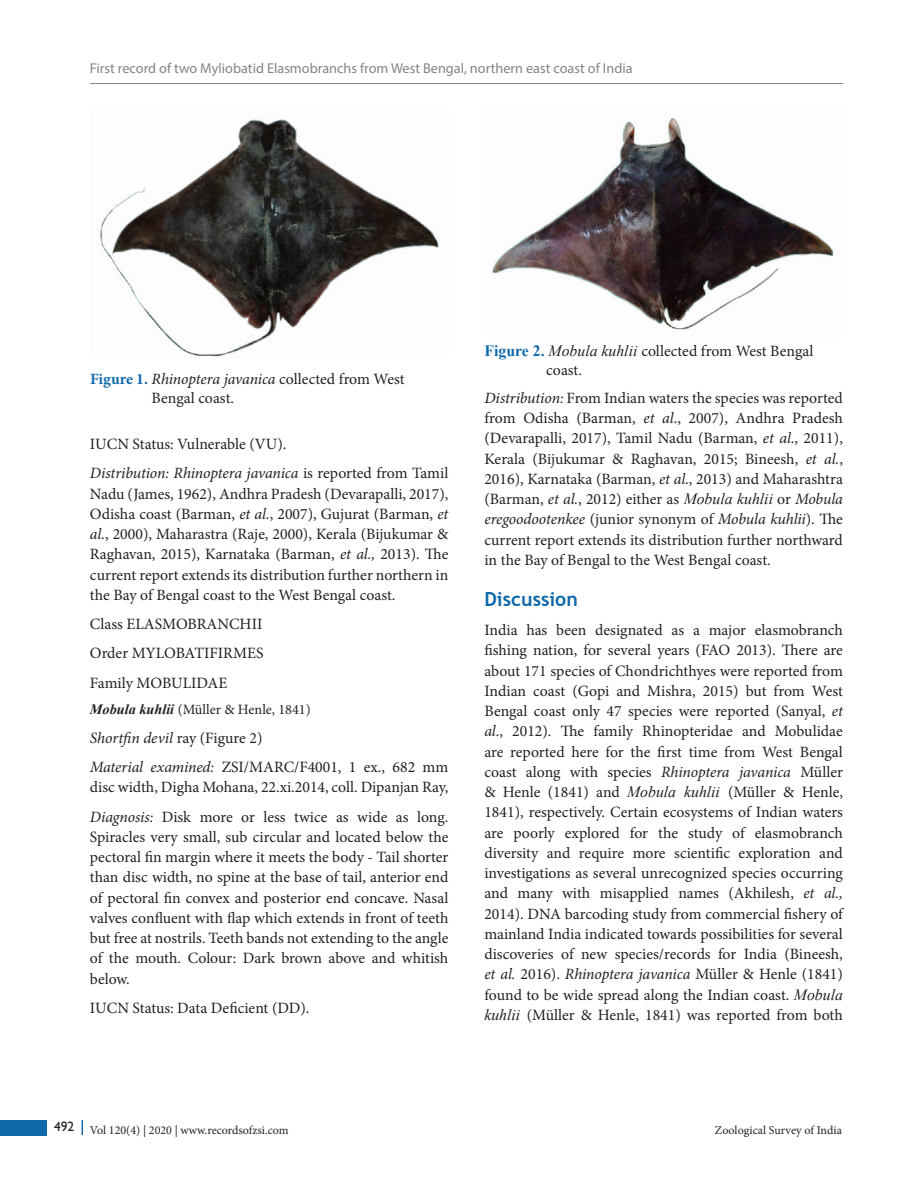
<style>
.page{position:relative;width:918px;height:1188px;background:#fff}
.page>*{position:absolute;margin:0;border:0;box-sizing:border-box;transform-origin:0 0}
.t1{font:700 19.5px "Trebuchet MS";color:#0f69ab}
.TX{font:15.75px/20.2px "Minion Pro";color:#231f20;text-align:justify}
.FigureTitle{font:15.75px/18.9px "Minion Pro";color:#231f20}
.TX-2{font:italic 15.75px "Minion Pro";letter-spacing:-.005em;color:#231f20}
.t2{font:14.25px "Myriad Pro";color:#818487}
.Refs{font:14.25px "Minion Pro";color:#231f20}
.t3{font:12px "Minion Pro";color:#231f20}
.s1{font-weight:700;color:#0f69ab}
.s2{font-style:italic}
.s3{font-family:"Times New Roman";font-weight:700;font-style:italic}
.s4{font-style:normal}
.s5{font-family:"Times New Roman";font-weight:700;color:#0f69ab}
.s6{font-family:"Times New Roman";font-style:italic}
</style>
<div class="page">
<hr style="left:90px;top:83px;width:753px;height:1px;background:#818487">
<div style="left:0;top:1120px;width:47px;height:15px;background:#0f69ab"></div>
<svg style="left:82px;top:1120px;width:1px;height:15px"></svg>
<img style="left:90px;top:105px;width:349px;height:254px">
<img style="left:492px;top:117px;width:342px;height:213px">
<p class="t2" style="left:90px;top:59px;width:544px">First record of two Myliobatid Elasmobranchs from West Bengal, northern east coast of India</p>
<p class="FigureTitle" style="left:152px;top:369px;width:254px;text-indent:-62px"><span class="s1">Figure 1.</span> <span class="s2">Rhinoptera javanica</span> collected from West<br>Bengal coast.</p>
<p class="TX" style="left:90px;top:434px;width:198px">IUCN Status: Vulnerable (VU).</p>
<p class="TX" style="left:90px;top:463px;width:360px"><span class="s2">Distribution: Rhinoptera javanica</span> is reported from Tamil Nadu (James, 1962), Andhra Pradesh (Devarapalli, 2017), Odisha coast (Barman, <span class="s2">et al.</span>, 2007), Gujurat (Barman, <span class="s2">et al.</span>, 2000), Maharastra (Raje, 2000), Kerala (Bijukumar &amp; Raghavan, 2015), Karnataka (Barman, <span class="s2">et al.,</span> 2013). The current report extends its distribution further northern in the Bay of Bengal coast to the West Bengal coast.</p>
<p class="TX" style="left:90px;top:614px;width:174px">Class ELASMOBRANCHII</p>
<p class="TX" style="left:90px;top:643px;width:175px">Order MYLOBATIFIRMES</p>
<p class="TX" style="left:90px;top:672px;width:139px">Family MOBULIDAE</p>
<p class="Refs" style="left:90px;top:700px;width:222px"><span class="s3">Mobula kuhlii</span> (Müller &amp; Henle, 1841)</p>
<p class="TX-2" style="left:90px;top:727px;width:174px">Shortfin devil <span class="s4">ray (Figure 2)</span></p>
<p class="TX" style="left:90px;top:757px;width:360px"><span class="s2">Material examined:</span> ZSI/MARC/F4001, 1 ex., 682 mm disc width, Digha Mohana, 22.xi.2014, coll. Dipanjan Ray,</p>
<p class="TX" style="left:90px;top:807px;width:360px"><span class="s2">Diagnosis:</span> Disk more or less twice as wide as long.<br>Spiracles very small, sub circular and located below the pectoral fin margin where it meets the body - Tail shorter than disc width, no spine at the base of tail, anterior end of pectoral fin convex and posterior end concave. Nasal valves confluent with flap which extends in front of teeth but free at nostrils. Teeth bands not extending to the angle of the mouth. Colour: Dark brown above and whitish below.</p>
<p class="TX" style="left:90px;top:998px;width:221px">IUCN Status: Data Deficient (DD).</p>
<p class="FigureTitle" style="left:546px;top:341px;width:269px;text-indent:-62px"><span class="s5">Figure 2.</span> <span class="s6">Mobula kuhlii</span> collected from West Bengal coast.</p>
<p class="TX" style="left:484px;top:388px;width:360px"><span class="s2">Distribution:</span> From Indian waters the species was reported from Odisha (Barman, <span class="s2">et al</span>., 2007), Andhra Pradesh (Devarapalli, 2017), Tamil Nadu (Barman, <span class="s2">et al</span>., 2011), Kerala (Bijukumar &amp; Raghavan, 2015; Bineesh, <span class="s2">et al.</span>, 2016), Karnataka (Barman, <span class="s2">et al</span>., 2013) and Maharashtra (Barman, <span class="s2">et al.</span>, 2012) either as <span class="s6">Mobula kuhlii</span> or <span class="s2">Mobula eregoodootenkee</span> (junior synonym of <span class="s2">Mobula kuhlii</span>). The current report extends its distribution further northward in the Bay of Bengal to the West Bengal coast.</p>
<h1 class="t1" style="left:484px;top:587px;width:95px">Discussion</h1>
<p class="TX" style="left:484px;top:620px;width:360px">India has been designated as a major elasmobranch fishing nation, for several years (FAO 2013). There are about 171 species of Chondrichthyes were reported from Indian coast (Gopi and Mishra, 2015) but from West Bengal coast only 47 species were reported (Sanyal, <span class="s2">et al</span>., 2012). The family Rhinopteridae and Mobulidae are reported here for the first time from West Bengal coast along with species <span class="s2">Rhinoptera javanica</span> Müller &amp; Henle (1841) and <span class="s6">Mobula kuhlii</span> (Müller &amp; Henle, 1841), respectively. Certain ecosystems of Indian waters are poorly explored for the study of elasmobranch diversity and require more scientific exploration and investigations as several unrecognized species occurring and many with misapplied names (Akhilesh, <span class="s2">et al., </span>2014). DNA barcoding study from commercial fishery of mainland India indicated towards possibilities for several discoveries of new species/records for India (Bineesh, <span class="s2">et al.</span> 2016). <span class="s2">Rhinoptera javanica</span> Müller &amp; Henle (1841) found to be wide spread along the Indian coast. <span class="s6">Mobula kuhlii</span> (Müller &amp; Henle, 1841) was reported from both</p>
<p class="t3" style="left:54px;top:1122px;width:236px"><sup>492</sup> Vol 120(4) | 2020 | www.recordsofzsi.com</p>
<p class="t3" style="left:715px;top:1122px;width:129px">Zoological Survey of India</p>
</div>
